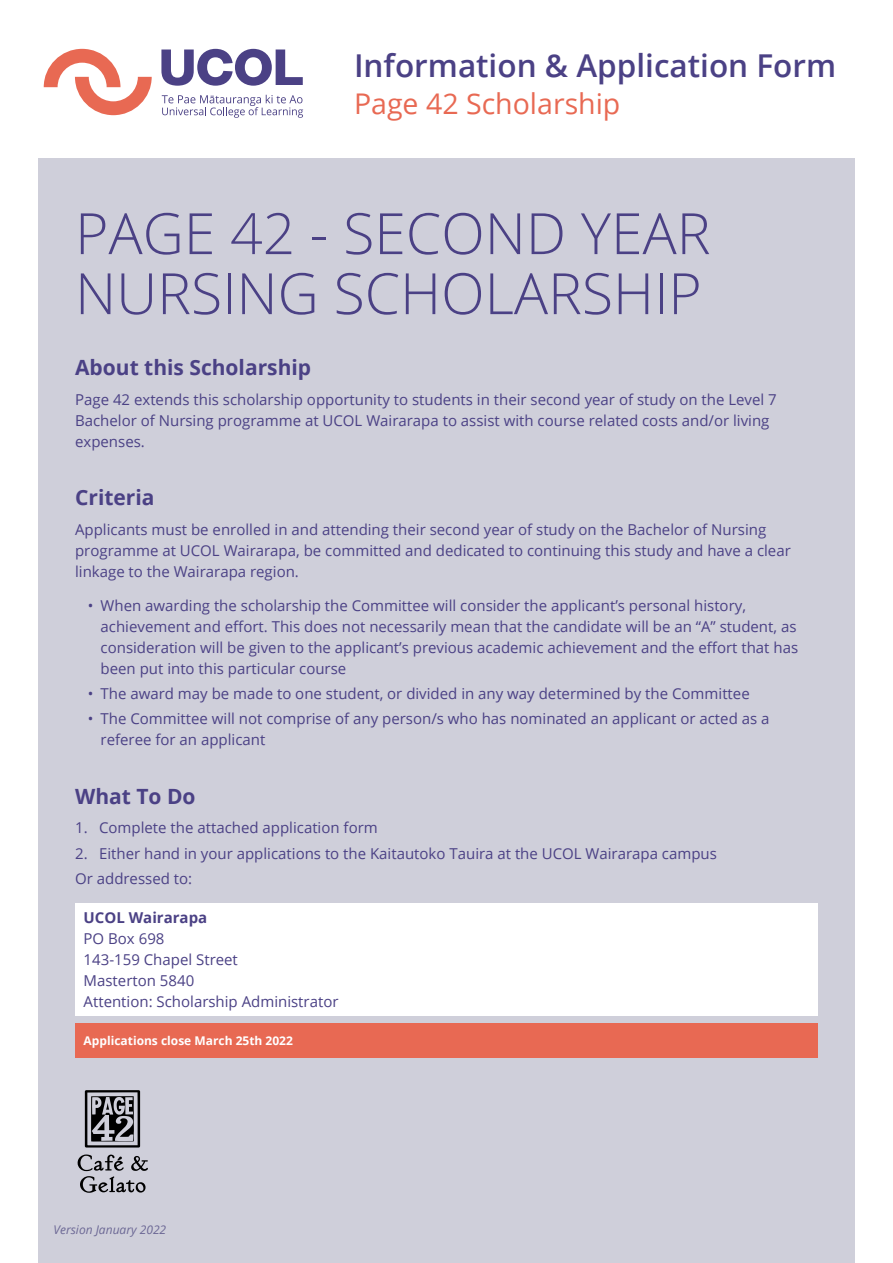
<style>
.page{position:relative;width:893px;height:1263px;background:#fff}
.page>*{position:absolute;margin:0;border:0;box-sizing:border-box;transform-origin:0 0}
.t1{font:300 57px/60px "Open Sans";color:#4b4185}
.t2{font:600 31.5px "Open Sans";color:#4b4185}
.t3{font:28.5px "Open Sans";color:#e86953}
.t4{font:700 21px "Open Sans";color:#4b4185}
.t5{font:15px/21px "Open Sans";color:#4b4185}
.t6{font:700 15px "Open Sans";color:#4b4185}
.t7{font:700 12px "Open Sans";color:#fff}
.t8{font:italic 12px "Open Sans";color:#6c6895}
</style>
<div class="page">
<div style="left:38px;top:159px;width:817px;height:1104px;background:#cfcfda"></div>
<svg style="left:161px;top:49px;width:142px;height:37px"></svg>
<svg style="left:44px;top:49px;width:108px;height:66px"></svg>
<svg style="left:162px;top:95px;width:141px;height:23px"></svg>
<div style="left:75px;top:903px;width:742px;height:112px;background:#fff"></div>
<div style="left:75px;top:1023px;width:742px;height:35px;background:#e86953"></div>
<svg style="left:78px;top:1154px;width:70px;height:39px"></svg>
<svg style="left:85px;top:1090px;width:55px;height:57px"></svg>
<h2 class="t2" style="left:354px;top:44px;width:484px">Information &amp; Application Form</h2>
<h3 class="t3" style="left:354px;top:84px;width:268px">Page 42 Scholarship</h3>
<h1 class="t1" style="left:75px;top:202px;width:637px">PAGE 42 - SECOND YEAR<br>NURSING SCHOLARSHIP</h1>
<h3 class="t4" style="left:75px;top:353px;width:238px">About this Scholarship</h3>
<p class="t5" style="left:75px;top:388px;width:703px">Page 42 extends this scholarship opportunity to students in their second year of study on the Level 7<br>Bachelor of Nursing programme at UCOL Wairarapa to assist with course related costs and/or living expenses.</p>
<h3 class="t4" style="left:75px;top:483px;width:81px">Criteria</h3>
<p class="t5" style="left:75px;top:519px;width:717px">Applicants must be enrolled in and attending their second year of study on the Bachelor of Nursing programme at UCOL Wairarapa, be committed and dedicated to continuing this study and have a clear linkage to the Wairarapa region.</p>
<p class="t5" style="left:101px;top:594px;width:699px;text-indent:-13px">• When awarding the scholarship the Committee will consider the applicant’s personal history, achievement and effort. This does not necessarily mean that the candidate will be an “A” student, as consideration will be given to the applicant’s previous academic achievement and the effort that has been put into this particular course</p>
<p class="t5" style="left:88px;top:683px;width:663px">• The award may be made to one student, or divided in any way determined by the Committee</p>
<p class="t5" style="left:101px;top:708px;width:670px;text-indent:-13px">• The Committee will not comprise of any person/s who has nominated an applicant or acted as a referee for an applicant</p>
<h3 class="t4" style="left:75px;top:781px;width:122px">What To Do</h3>
<p class="t5" style="left:75px;top:817px;width:304px">1. Complete the attached application form</p>
<p class="t5" style="left:75px;top:840px;width:643px;line-height:25.2px">2. Either hand in your applications to the Kaitautoko Tauira at the UCOL Wairarapa campus<br>Or addressed to:</p>
<p class="t6" style="left:84px;top:907px;width:125px">UCOL Wairarapa</p>
<p class="t5" style="left:84px;top:928px;width:256px">PO Box 698<br>143-159 Chapel Street<br>Masterton 5840<br>Attention: Scholarship Administrator</p>
<p class="t7" style="left:84px;top:1032px;width:211px">Applications close March 25th 2022</p>
<p class="t8" style="left:54px;top:1221px;width:114px">Version January 2022</p>
</div>
